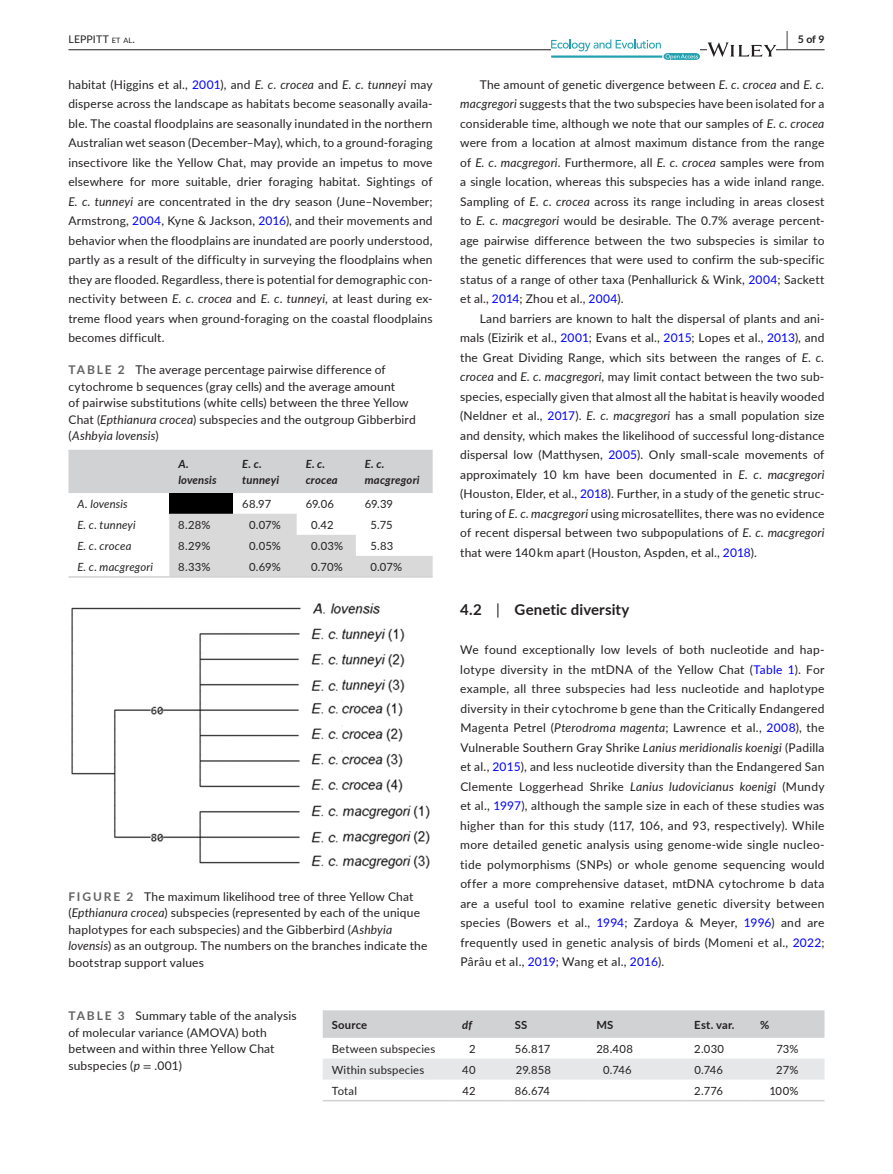
<style>
.page{position:relative;width:893px;height:1174px;background:#fff}
.page>*{position:absolute;margin:0;border:0;box-sizing:border-box;transform-origin:0 0}
.t1{font:700 15px "Lato";letter-spacing:.005em;color:#231f20}
.t2{font:12px/19.5px "Lato";letter-spacing:.015em;color:#231f20;text-align:justify}
.t3{font:11.25px "Lato";letter-spacing:.015em;color:#231f20}
.t4{font:italic 700 11.25px/15.8px "Lato";letter-spacing:.015em;color:#231f20}
.t5{font:italic 11.25px "Lato";letter-spacing:.015em;color:#231f20}
.t6{font:700 11.25px "Lato";letter-spacing:.02em;color:#231f20}
.t7{font:10.5px "Lato";letter-spacing:.015em;color:#231f20}
.t8{font:700 10.5px "Lato";color:#231f20}
.s1{font-size:7.35px}
.s2{font-size:19.5px}
.s3{color:#00f}
.s4{font-style:italic}
.s5{font-weight:700;color:#636366}
.s6{font-weight:400}
.s7{font-family:"STIX"}
</style>
<div class="page">
<hr style="left:68px;top:49px;width:756px;height:1px;background:#231f20">
<svg style="left:551px;top:39px;width:149px;height:21px"></svg>
<svg style="left:707px;top:42px;width:69px;height:15px"></svg>
<div style="left:68px;top:450px;width:365px;height:43px;background:#d1d2d4"></div>
<div style="left:169px;top:493px;width:64px;height:21px;background:#000"></div>
<svg style="left:169px;top:514px;width:264px;height:62px"></svg>
<hr style="left:68px;top:576px;width:101px;height:1px;background:#d1d2d4">
<hr style="left:169px;top:576px;width:64px;height:1px;background:#d1d2d4">
<hr style="left:233px;top:576px;width:64px;height:1px;background:#d1d2d4">
<hr style="left:297px;top:576px;width:59px;height:1px;background:#d1d2d4">
<hr style="left:356px;top:576px;width:77px;height:1px;background:#d1d2d4">
<img style="left:72px;top:603px;width:357px;height:265px">
<div style="left:323px;top:1010px;width:501px;height:27px;background:#d1d2d4"></div>
<div style="left:323px;top:1058px;width:501px;height:21px;background:#e6e7e9"></div>
<hr style="left:323px;top:1100px;width:130px;height:1px;background:#d1d2d4">
<hr style="left:453px;top:1100px;width:53px;height:1px;background:#d1d2d4">
<hr style="left:506px;top:1100px;width:81px;height:1px;background:#d1d2d4">
<hr style="left:587px;top:1100px;width:98px;height:1px;background:#d1d2d4">
<hr style="left:685px;top:1100px;width:66px;height:1px;background:#d1d2d4">
<hr style="left:751px;top:1100px;width:73px;height:1px;background:#d1d2d4">
<p class="t7" style="left:68px;top:31px;width:68px">LEPPITT <span class="s1">et al</span>.</p>
<p class="t8" style="left:786px;top:31px;width:40px"><span class="s2">|</span> 5 of 9</p>
<p class="t2" style="left:68px;top:74px;width:366px">habitat (Higgins et al., <span class="s3">2001</span>), and <span class="s4">E. c. crocea</span> and <span class="s4">E. c. tunneyi</span> may disperse across the landscape as habitats become seasonally availa&shy;ble. The coastal floodplains are seasonally inundated in the northern Australian wet season (December–May), which, to a ground-foraging insectivore like the Yellow Chat, may provide an impetus to move elsewhere for more suitable, drier foraging habitat. Sightings of <span class="s4">E. c. tunneyi</span> are concentrated in the dry season (June–November; Armstrong, <span class="s3">2004</span>, Kyne &amp; Jackson, <span class="s3">2016</span>), and their movements and behavior when the floodplains are inundated are poorly understood, partly as a result of the difficulty in surveying the floodplains when they are flooded. Regardless, there is potential for demographic con&shy;nectivity between <span class="s4">E. c. crocea</span> and <span class="s4">E. c. tunneyi</span>, at least during ex&shy;treme flood years when ground-foraging on the coastal floodplains becomes difficult.</p>
<p class="t2" style="left:460px;top:74px;width:366px;text-indent:20px">The amount of genetic divergence between <span class="s4">E. c. crocea</span> and <span class="s4">E. c. macgregori</span> suggests that the two subspecies have been isolated for a considerable time, although we note that our samples of <span class="s4">E. c. crocea </span>were from a location at almost maximum distance from the range of <span class="s4">E. c. macgregori</span>. Furthermore, all <span class="s4">E. c. crocea</span> samples were from a single location, whereas this subspecies has a wide inland range.<br>Sampling of <span class="s4">E. c. crocea</span> across its range including in areas closest to <span class="s4">E. c. macgregori</span> would be desirable. The 0.7% average percent&shy;age pairwise difference between the two subspecies is similar to the genetic differences that were used to confirm the sub-specific status of a range of other taxa (Penhallurick &amp; Wink, <span class="s3">2004</span>; Sackett et al., <span class="s3">2014</span>; Zhou et al., <span class="s3">2004</span>).</p>
<p class="t2" style="left:460px;top:308px;width:366px;text-indent:20px">Land barriers are known to halt the dispersal of plants and ani&shy;mals (Eizirik et al., <span class="s3">2001</span>; Evans et al., <span class="s3">2015</span>; Lopes et al., <span class="s3">2013</span>), and the Great Dividing Range, which sits between the ranges of <span class="s4">E. c. crocea</span> and <span class="s4">E. c. macgregori</span>, may limit contact between the two sub&shy;species, especially given that almost all the habitat is heavily wooded (Neldner et al., <span class="s3">2017</span>). <span class="s4">E. c. macgregori</span> has a small population size and density, which makes the likelihood of successful long-distance dispersal low (Matthysen, <span class="s3">2005</span>). Only small-scale movements of approximately 10 km have been documented in <span class="s4">E. c. macgregori </span>(Houston, Elder, et al., <span class="s3">2018</span>). Further, in a study of the genetic struc&shy;turing of <span class="s4">E. c. macgregori</span> using microsatellites, there was no evidence of recent dispersal between two subpopulations of <span class="s4">E. c. macgregori </span>that were 140 km apart (Houston, Aspden, et al., <span class="s3">2018</span>).</p>
<p class="t2" style="left:69px;top:361px;width:349px;line-height:16.5px;text-align:left"><span class="s5">TABLE 2</span> The average percentage pairwise difference of cytochrome b sequences (gray cells) and the average amount<br>of pairwise substitutions (white cells) between the three Yellow Chat (<span class="s4">Epthianura crocea</span>) subspecies and the outgroup Gibberbird (<span class="s4">Ashbyia lovensis</span>)</p>
<p class="t4" style="left:178px;top:455px;width:40px">A. lovensis</p>
<p class="t4" style="left:242px;top:455px;width:39px">E. c. tunneyi</p>
<p class="t4" style="left:306px;top:455px;width:34px">E. c. crocea</p>
<p class="t4" style="left:365px;top:455px;width:56px">E. c. macgregori</p>
<p class="t5" style="left:77px;top:495px;width:52px">A. lovensis</p>
<p class="t3" style="left:242px;top:495px;width:31px">68.97</p>
<p class="t3" style="left:306px;top:495px;width:30px">69.06</p>
<p class="t3" style="left:365px;top:495px;width:30px">69.39</p>
<p class="t5" style="left:77px;top:516px;width:60px">E. c. tunneyi</p>
<p class="t3" style="left:178px;top:516px;width:34px">8.28%</p>
<p class="t3" style="left:249px;top:516px;width:33px">0.07%</p>
<p class="t3" style="left:311px;top:516px;width:24px">0.42</p>
<p class="t3" style="left:370px;top:516px;width:24px">5.75</p>
<p class="t5" style="left:77px;top:538px;width:55px">E. c. crocea</p>
<p class="t3" style="left:178px;top:538px;width:34px">8.29%</p>
<p class="t3" style="left:249px;top:538px;width:33px">0.05%</p>
<p class="t3" style="left:311px;top:538px;width:34px">0.03%</p>
<p class="t3" style="left:370px;top:538px;width:24px">5.83</p>
<p class="t5" style="left:77px;top:559px;width:77px">E. c. macgregori</p>
<p class="t3" style="left:178px;top:559px;width:34px">8.33%</p>
<p class="t3" style="left:249px;top:559px;width:33px">0.69%</p>
<p class="t3" style="left:311px;top:559px;width:33px">0.70%</p>
<p class="t3" style="left:370px;top:559px;width:33px">0.07%</p>
<p class="t2" style="left:68px;top:887px;width:361px;line-height:16.5px;text-align:left"><span class="s5">FIGURE 2</span> The maximum likelihood tree of three Yellow Chat (<span class="s4">Epthianura crocea</span>) subspecies (represented by each of the unique haplotypes for each subspecies) and the Gibberbird (<span class="s4">Ashbyia lovensis</span>) as an outgroup. The numbers on the branches indicate the bootstrap support values</p>
<p class="t1" style="left:460px;top:599px;width:171px">4.2 <span class="s6">|</span> Genetic diversity</p>
<p class="t2" style="left:460px;top:639px;width:366px">We found exceptionally low levels of both nucleotide and hap&shy;lotype diversity in the mtDNA of the Yellow Chat (<span class="s3">Table 1</span>). For example, all three subspecies had less nucleotide and haplotype diversity in their cytochrome b gene than the Critically Endangered Magenta Petrel (<span class="s4">Pterodroma magenta</span>; Lawrence et al., <span class="s3">2008</span>), the Vulnerable Southern Gray Shrike <span class="s4">Lanius meridionalis koenigi</span> (Padilla et al., <span class="s3">2015</span>), and less nucleotide diversity than the Endangered San Clemente Loggerhead Shrike <span class="s4">Lanius ludovicianus koenigi</span> (Mundy et al., <span class="s3">1997</span>), although the sample size in each of these studies was higher than for this study (117, 106, and 93, respectively). While more detailed genetic analysis using genome-wide single nucleo&shy;tide polymorphisms (SNPs) or whole genome sequencing would offer a more comprehensive dataset, mtDNA cytochrome b data are a useful tool to examine relative genetic diversity between species (Bowers et al., <span class="s3">1994</span>; Zardoya &amp; Meyer, <span class="s3">1996</span>) and are frequently used in genetic analysis of birds (Momeni et al., <span class="s3">2022</span>; Pârâu et al., <span class="s3">2019</span>; Wang et al., <span class="s3">2016</span>).</p>
<p class="t2" style="left:68px;top:1006px;width:230px;line-height:16.5px;text-align:left"><span class="s5">TABLE 3</span> Summary table of the analysis of molecular variance (AMOVA) both between and within three Yellow Chat subspecies (<span class="s4">p</span> <span class="s7">=</span> .001)</p>
<p class="t6" style="left:332px;top:1016px;width:37px">Source</p>
<p class="t4" style="left:462px;top:1016px;width:11px">df</p>
<p class="t6" style="left:515px;top:1016px;width:14px">SS</p>
<p class="t6" style="left:596px;top:1016px;width:19px">MS</p>
<p class="t6" style="left:694px;top:1016px;width:42px">Est. var.</p>
<p class="t6" style="left:760px;top:1016px;width:11px">%</p>
<p class="t3" style="left:332px;top:1040px;width:105px">Between subspecies</p>
<p class="t3" style="left:469px;top:1040px;width:8px">2</p>
<p class="t3" style="left:515px;top:1040px;width:37px">56.817</p>
<p class="t3" style="left:596px;top:1040px;width:38px">28.408</p>
<p class="t3" style="left:694px;top:1040px;width:31px">2.030</p>
<p class="t3" style="left:776px;top:1040px;width:24px">73%</p>
<p class="t3" style="left:332px;top:1061px;width:94px">Within subspecies</p>
<p class="t3" style="left:462px;top:1061px;width:15px">40</p>
<p class="t3" style="left:516px;top:1061px;width:37px">29.858</p>
<p class="t3" style="left:603px;top:1061px;width:30px">0.746</p>
<p class="t3" style="left:694px;top:1061px;width:30px">0.746</p>
<p class="t3" style="left:776px;top:1061px;width:24px">27%</p>
<p class="t3" style="left:332px;top:1082px;width:27px">Total</p>
<p class="t3" style="left:463px;top:1082px;width:14px">42</p>
<p class="t3" style="left:515px;top:1082px;width:37px">86.674</p>
<p class="t3" style="left:694px;top:1082px;width:30px">2.776</p>
<p class="t3" style="left:769px;top:1082px;width:31px">100%</p>
</div>
